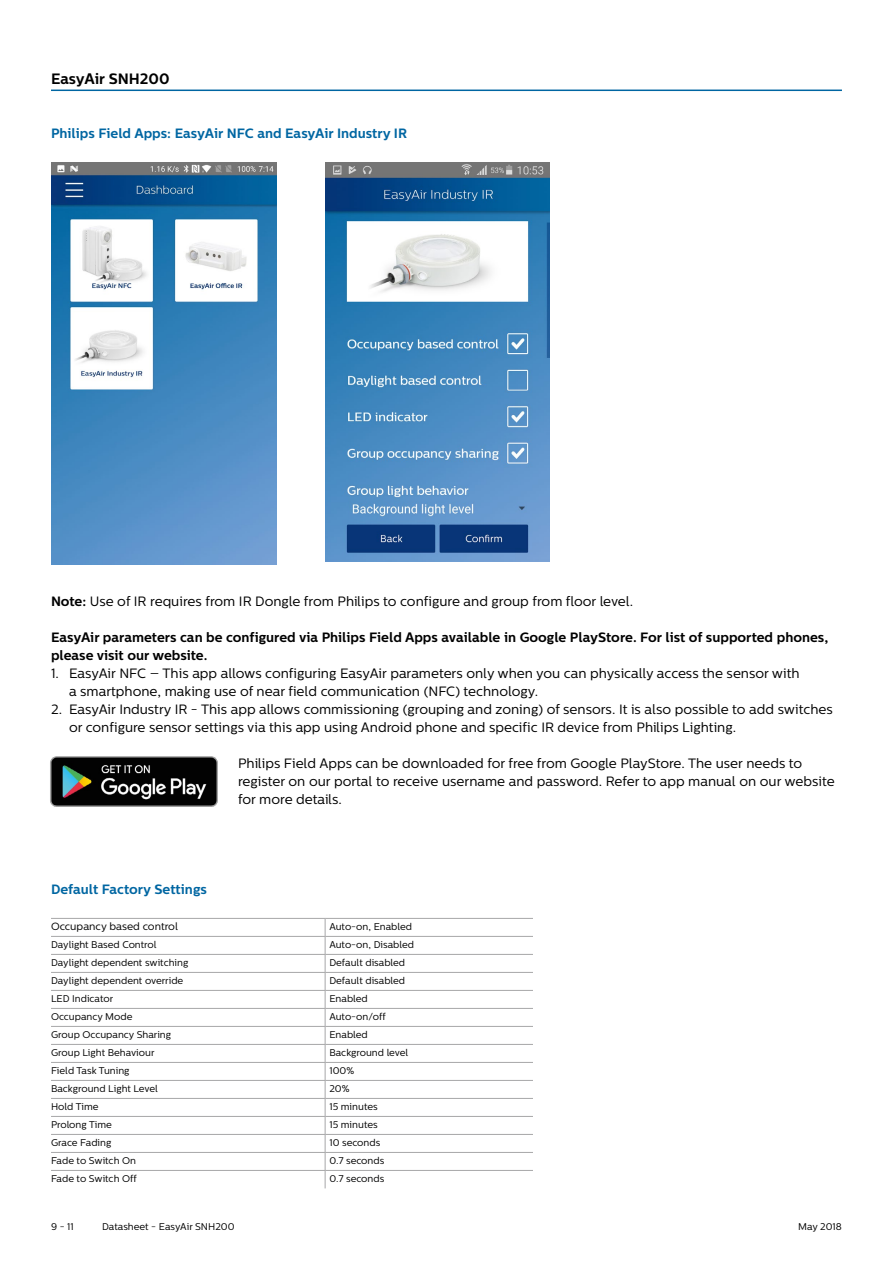
<style>
.page{position:relative;width:893px;height:1263px;background:#fff}
.page>*{position:absolute;margin:0;border:0;box-sizing:border-box;transform-origin:0 0}
.t1{font:700 15px "Centrale Sans";color:#000}
.t2{font:13.5px/18px "Centrale Sans";color:#000}
.t3{font:700 13.5px/18px "Centrale Sans";color:#000}
.t4{font:700 13.5px "Centrale Sans";color:#0066a2}
.t5{font:10.5px "Centrale Sans";color:#000}
.t6{font:9.75px "Centrale Sans";color:#000}
.s1{font-weight:700}
</style>
<div class="page">
<hr style="left:51px;top:90px;width:791px;height:1px;background:#0066a2">
<hr style="left:51px;top:936px;width:274px;height:1px;background:#a7a7a8">
<hr style="left:325px;top:936px;width:208px;height:1px;background:#a7a7a8">
<hr style="left:51px;top:954px;width:274px;height:1px;background:#a7a7a8">
<hr style="left:325px;top:954px;width:208px;height:1px;background:#a7a7a8">
<hr style="left:51px;top:972px;width:274px;height:1px;background:#a7a7a8">
<hr style="left:325px;top:972px;width:208px;height:1px;background:#a7a7a8">
<hr style="left:51px;top:990px;width:274px;height:1px;background:#a7a7a8">
<hr style="left:325px;top:990px;width:208px;height:1px;background:#a7a7a8">
<hr style="left:51px;top:1008px;width:274px;height:1px;background:#a7a7a8">
<hr style="left:325px;top:1008px;width:208px;height:1px;background:#a7a7a8">
<hr style="left:51px;top:1026px;width:274px;height:1px;background:#a7a7a8">
<hr style="left:325px;top:1026px;width:208px;height:1px;background:#a7a7a8">
<hr style="left:51px;top:1044px;width:274px;height:1px;background:#a7a7a8">
<hr style="left:325px;top:1044px;width:208px;height:1px;background:#a7a7a8">
<hr style="left:51px;top:1062px;width:274px;height:1px;background:#a7a7a8">
<hr style="left:325px;top:1062px;width:208px;height:1px;background:#a7a7a8">
<hr style="left:51px;top:1080px;width:274px;height:1px;background:#a7a7a8">
<hr style="left:325px;top:1080px;width:208px;height:1px;background:#a7a7a8">
<hr style="left:51px;top:918px;width:274px;height:1px;background:#a7a7a8">
<hr style="left:325px;top:918px;width:208px;height:1px;background:#a7a7a8">
<hr style="left:51px;top:1098px;width:274px;height:1px;background:#a7a7a8">
<hr style="left:51px;top:1116px;width:274px;height:1px;background:#a7a7a8">
<hr style="left:51px;top:1134px;width:274px;height:1px;background:#a7a7a8">
<hr style="left:51px;top:1152px;width:274px;height:1px;background:#a7a7a8">
<hr style="left:325px;top:1098px;width:208px;height:1px;background:#a7a7a8">
<hr style="left:325px;top:1116px;width:208px;height:1px;background:#a7a7a8">
<hr style="left:325px;top:1134px;width:208px;height:1px;background:#a7a7a8">
<hr style="left:325px;top:1152px;width:208px;height:1px;background:#a7a7a8">
<hr style="left:325px;top:1170px;width:208px;height:1px;background:#a7a7a8">
<hr style="left:51px;top:1170px;width:274px;height:1px;background:#a7a7a8">
<svg style="left:325px;top:919px;width:1px;height:269px"></svg>
<img style="left:51px;top:162px;width:226px;height:402px">
<img style="left:325px;top:162px;width:225px;height:400px">
<img style="left:50px;top:756px;width:168px;height:51px">
<p class="t1" style="left:51px;top:70px;width:120px">EasyAir SNH200</p>
<p class="t4" style="left:51px;top:125px;width:358px">Philips Field Apps: EasyAir NFC and EasyAir Industry IR</p>
<p class="t2" style="left:51px;top:593px;width:584px"><span class="s1">Note:</span> Use of IR requires from IR Dongle from Philips to configure and group from floor level.</p>
<p class="t3" style="left:51px;top:629px;width:779px">EasyAir parameters can be configured via Philips Field Apps available in Google PlayStore. For list of supported phones, please visit our website.</p>
<p class="t2" style="left:69px;top:665px;width:732px;text-indent:-18px">1. EasyAir NFC – This app allows configuring EasyAir parameters only when you can physically access the sensor with a smartphone, making use of near field communication (NFC) technology.</p>
<p class="t2" style="left:69px;top:701px;width:765px;text-indent:-18px">2. EasyAir Industry IR - This app allows commissioning (grouping and zoning) of sensors. It is also possible to add switches or configure sensor settings via this app using Android phone and specific IR device from Philips Lighting.</p>
<p class="t2" style="left:238px;top:755px;width:598px">Philips Field Apps can be downloaded for free from Google PlayStore. The user needs to register on our portal to receive username and password. Refer to app manual on our website for more details.</p>
<p class="t4" style="left:51px;top:881px;width:157px">Default Factory Settings</p>
<p class="t5" style="left:51px;top:921px;width:129px">Occupancy based control</p>
<p class="t6" style="left:329px;top:921px;width:84px">Auto-on, Enabled</p>
<p class="t6" style="left:51px;top:939px;width:107px">Daylight Based Control</p>
<p class="t6" style="left:329px;top:939px;width:86px">Auto-on, Disabled</p>
<p class="t6" style="left:51px;top:957px;width:139px">Daylight dependent switching</p>
<p class="t6" style="left:329px;top:957px;width:77px">Default disabled</p>
<p class="t6" style="left:51px;top:975px;width:134px">Daylight dependent override</p>
<p class="t6" style="left:329px;top:975px;width:77px">Default disabled</p>
<p class="t6" style="left:51px;top:993px;width:64px">LED Indicator</p>
<p class="t6" style="left:329px;top:993px;width:40px">Enabled</p>
<p class="t6" style="left:51px;top:1011px;width:83px">Occupancy Mode</p>
<p class="t6" style="left:329px;top:1011px;width:58px">Auto-on/off</p>
<p class="t6" style="left:51px;top:1029px;width:122px">Group Occupancy Sharing</p>
<p class="t6" style="left:329px;top:1029px;width:40px">Enabled</p>
<p class="t6" style="left:51px;top:1047px;width:105px">Group Light Behaviour</p>
<p class="t6" style="left:329px;top:1047px;width:80px">Background level</p>
<p class="t6" style="left:51px;top:1065px;width:80px">Field Task Tuning</p>
<p class="t6" style="left:329px;top:1065px;width:26px">100%</p>
<p class="t6" style="left:51px;top:1083px;width:108px">Background Light Level</p>
<p class="t6" style="left:329px;top:1083px;width:22px">20%</p>
<p class="t6" style="left:51px;top:1101px;width:49px">Hold Time</p>
<p class="t6" style="left:329px;top:1101px;width:50px">15 minutes</p>
<p class="t6" style="left:51px;top:1119px;width:62px">Prolong Time</p>
<p class="t6" style="left:329px;top:1119px;width:50px">15 minutes</p>
<p class="t6" style="left:51px;top:1137px;width:62px">Grace Fading</p>
<p class="t6" style="left:329px;top:1137px;width:52px">10 seconds</p>
<p class="t6" style="left:51px;top:1155px;width:87px">Fade to Switch On</p>
<p class="t6" style="left:329px;top:1155px;width:56px">0.7 seconds</p>
<p class="t6" style="left:51px;top:1173px;width:87px">Fade to Switch Off</p>
<p class="t6" style="left:329px;top:1173px;width:56px">0.7 seconds</p>
<p class="t6" style="left:51px;top:1221px;width:24px">9 - 11</p>
<p class="t6" style="left:102px;top:1221px;width:134px">Datasheet - EasyAir SNH200</p>
<p class="t6" style="left:798px;top:1221px;width:45px">May 2018</p>
</div>
